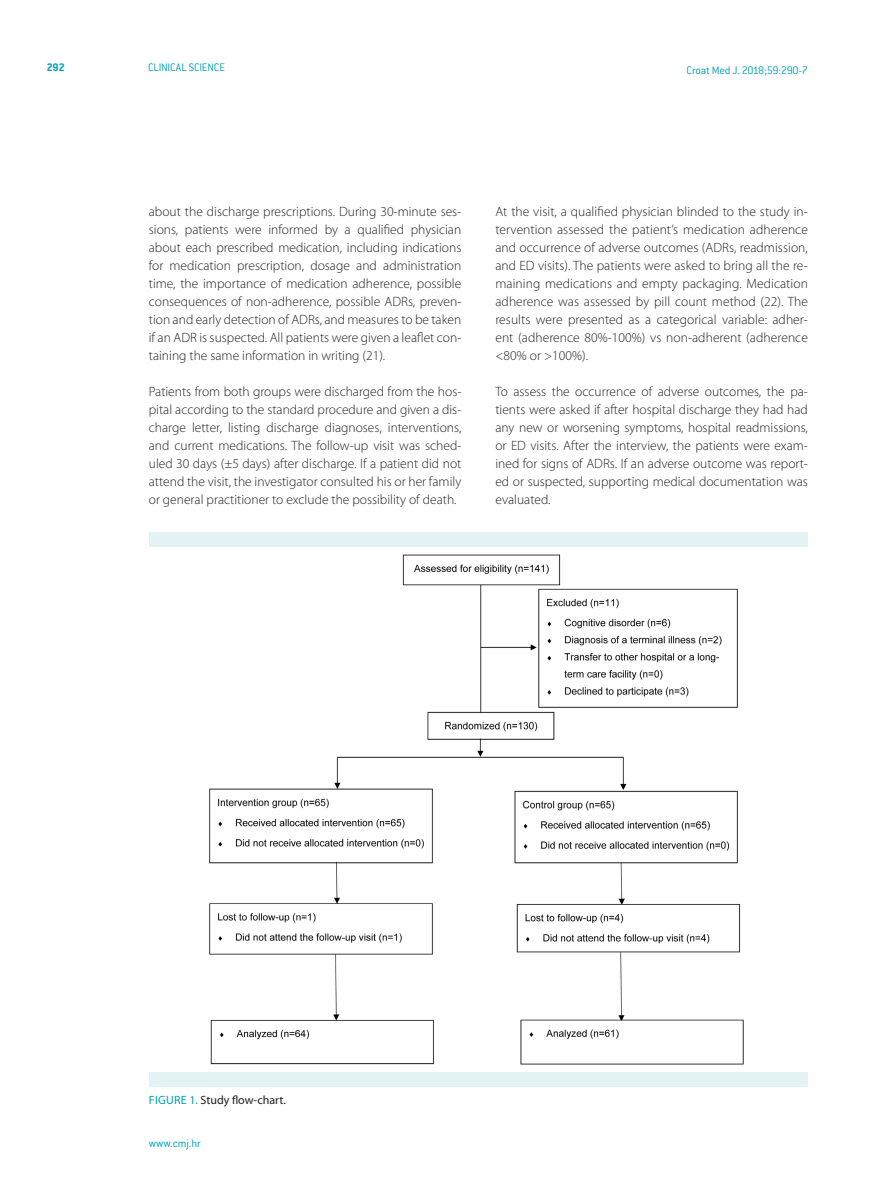
<style>
.page{position:relative;width:893px;height:1191px;background:#fff}
.page>*{position:absolute;margin:0;border:0;box-sizing:border-box;transform-origin:0 0}
.t1{font:300 13.5px/18px "Myriad Pro";color:#231f20;text-align:justify}
.t2{font:300 12px "ITC Conduit LTCE";letter-spacing:-.015em;color:#009fb4}
.t3{font:12px "Myriad Pro";letter-spacing:.01em;color:#231f20}
.t4{font:700 12px "ITC Conduit LTCE";color:#009fb4}
.s1{color:#009fb4}
</style>
<div class="page">
<img style="left:209px;top:554px;width:535px;height:511px">
<div style="left:149px;top:531px;width:659px;height:15px;background:#e2f2f5"></div>
<div style="left:149px;top:1071px;width:659px;height:15px;background:#e2f2f5"></div>
<p class="t4" style="left:47px;top:60px;width:20px">292</p>
<p class="t2" style="left:148px;top:61px;width:79px">CLINICAL SCIENCE</p>
<p class="t2" style="left:686px;top:63px;width:123px">Croat Med J. 2018;59:290-7</p>
<p class="t1" style="left:149px;top:202px;width:314px">about the discharge prescriptions. During 30-minute ses&shy;sions, patients were informed by a qualified physician about each prescribed medication, including indications for medication prescription, dosage and administration time, the importance of medication adherence, possible consequences of non-adherence, possible ADRs, preven&shy;tion and early detection of ADRs, and measures to be taken if an ADR is suspected. All patients were given a leaflet con&shy;taining the same information in writing (21).</p>
<p class="t1" style="left:149px;top:382px;width:314px">Patients from both groups were discharged from the hos&shy;pital according to the standard procedure and given a dis&shy;charge letter, listing discharge diagnoses, interventions, and current medications. The follow-up visit was sched&shy;uled 30 days (±5 days) after discharge. If a patient did not attend the visit, the investigator consulted his or her family or general practitioner to exclude the possibility of death.</p>
<p class="t1" style="left:495px;top:202px;width:314px">At the visit, a qualified physician blinded to the study in&shy;tervention assessed the patient’s medication adherence and occurrence of adverse outcomes (ADRs, readmission, and ED visits). The patients were asked to bring all the re&shy;maining medications and empty packaging. Medication adherence was assessed by pill count method (22). The results were presented as a categorical variable: adher&shy;ent (adherence 80%-100%) vs non-adherent (adherence &lt;80% or &gt;100%).</p>
<p class="t1" style="left:495px;top:382px;width:314px">To assess the occurrence of adverse outcomes, the pa&shy;tients were asked if after hospital discharge they had had any new or worsening symptoms, hospital readmissions, or ED visits. After the interview, the patients were exam&shy;ined for signs of ADRs. If an adverse outcome was report&shy;ed or suspected, supporting medical documentation was evaluated.</p>
<p class="t3" style="left:149px;top:1092px;width:138px"><span class="s1">Fig ure 1.</span> Study flow-chart.</p>
<p class="t2" style="left:149px;top:1136px;width:54px">www.cmj.hr</p>
</div>
